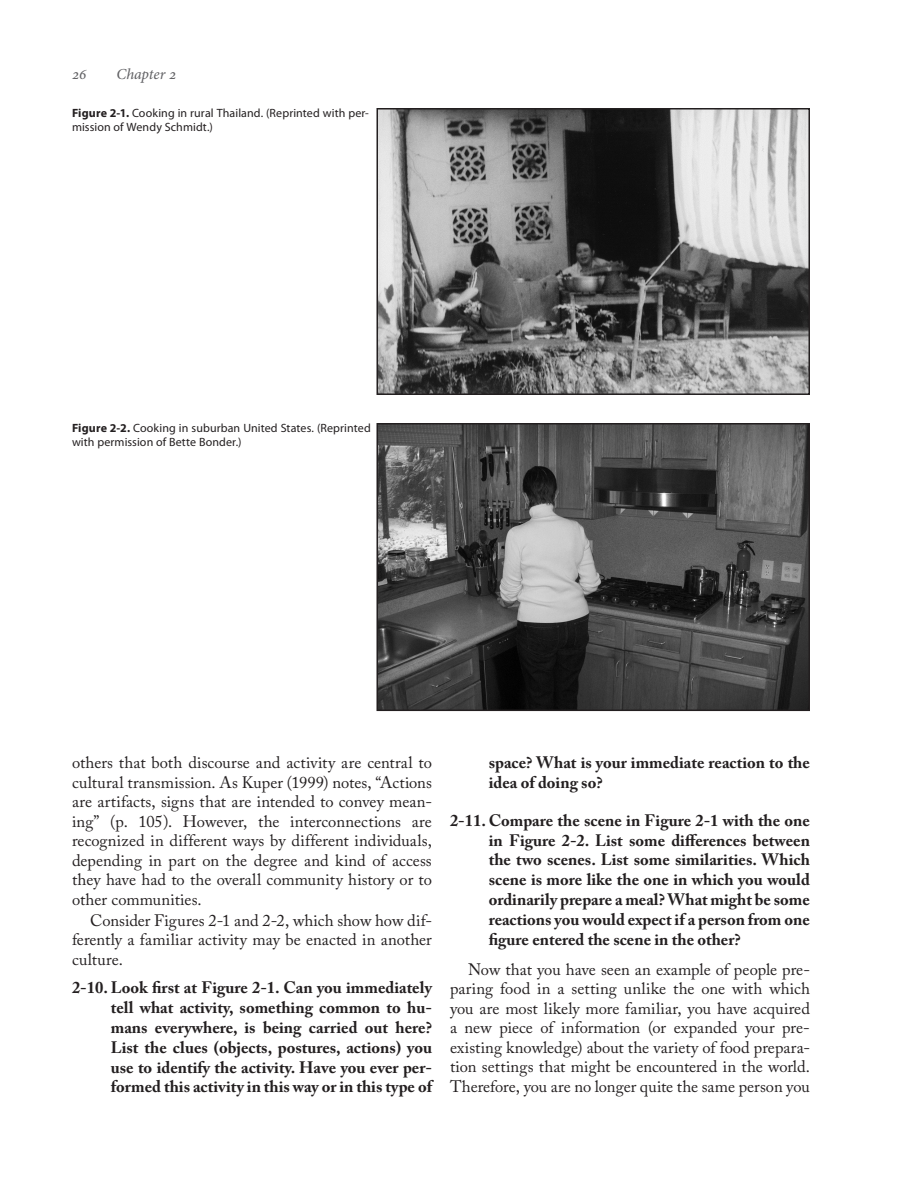
<style>
.page{position:relative;width:918px;height:1188px;background:#fff}
.page>*{position:absolute;margin:0;border:0;box-sizing:border-box;transform-origin:0 0}
.body_text{font:16.5px/19.5px "Adobe Caslon Pro";color:#231f20;text-align:justify}
.Question_quote{font:700 16.5px/19.8px "Adobe Caslon Pro";color:#231f20;text-align:justify}
.t1{font:italic 15px "Adobe Hebrew";letter-spacing:-.005em;color:#636366}
.figure_caption{font:12px/14.4px "Myriad Pro";letter-spacing:.01em;color:#231f20}
.s1{font-weight:700}
</style>
<div class="page">
<img style="left:379px;top:111px;width:428px;height:281px">
<div style="left:376px;top:108px;width:434px;height:287px;border:2px solid #231f20"></div>
<img style="left:379px;top:426px;width:428px;height:282px">
<div style="left:376px;top:423px;width:434px;height:288px;border:2px solid #231f20"></div>
<p class="t1" style="left:72px;top:65px;width:16px">26</p>
<p class="t1" style="left:117px;top:65px;width:61px">Chapter 2</p>
<p class="figure_caption" style="left:72px;top:106px;width:299px"><span class="s1">Figure 2-1.</span> Cooking in rural Thailand. (Reprinted with per&shy;mission of Wendy Schmidt.)</p>
<p class="figure_caption" style="left:72px;top:421px;width:300px"><span class="s1">Figure 2-2.</span> Cooking in suburban United States. (Reprinted with permission of Bette Bonder.)</p>
<p class="body_text" style="left:72px;top:753px;width:362px">others that both discourse and activity are central to cultural transmission. As Kuper (1999) notes, “Actions are artifacts, signs that are intended to convey mean&shy;ing” (p. 105). However, the interconnections are recognized in different ways by different individuals, depending in part on the degree and kind of access they have had to the overall community history or to other communities.</p>
<p class="body_text" style="left:72px;top:910px;width:362px;text-indent:18px">Consider Figures 2-1 and 2-2, which show how dif&shy;ferently a familiar activity may be enacted in another culture.</p>
<p class="Question_quote" style="left:111px;top:978px;width:323px;text-indent:-39px">2-10. Look first at Figure 2-1. Can you immediately tell what activity, something common to hu&shy;mans everywhere, is being carried out here?<br>List the clues (objects, postures, actions) you use to identify the activity. Have you ever per&shy;formed this activity in this way or in this type of</p>
<p class="Question_quote" style="left:489px;top:753px;width:323px">space? What is your immediate reaction to the idea of doing so?</p>
<p class="Question_quote" style="left:489px;top:810px;width:323px;text-indent:-39px">2-11. Compare the scene in Figure 2-1 with the one in Figure 2-2. List some differences between the two scenes. List some similarities. Which scene is more like the one in which you would ordinarily prepare a meal? What might be some reactions you would expect if a person from one figure entered the scene in the other?</p>
<p class="body_text" style="left:450px;top:959px;width:362px;text-indent:18px">Now that you have seen an example of people pre&shy;paring food in a setting unlike the one with which you are most likely more familiar, you have acquired a new piece of information (or expanded your pre&shy;existing knowledge) about the variety of food prepara&shy;tion settings that might be encountered in the world.<br>Therefore, you are no longer quite the same person you</p>
</div>
